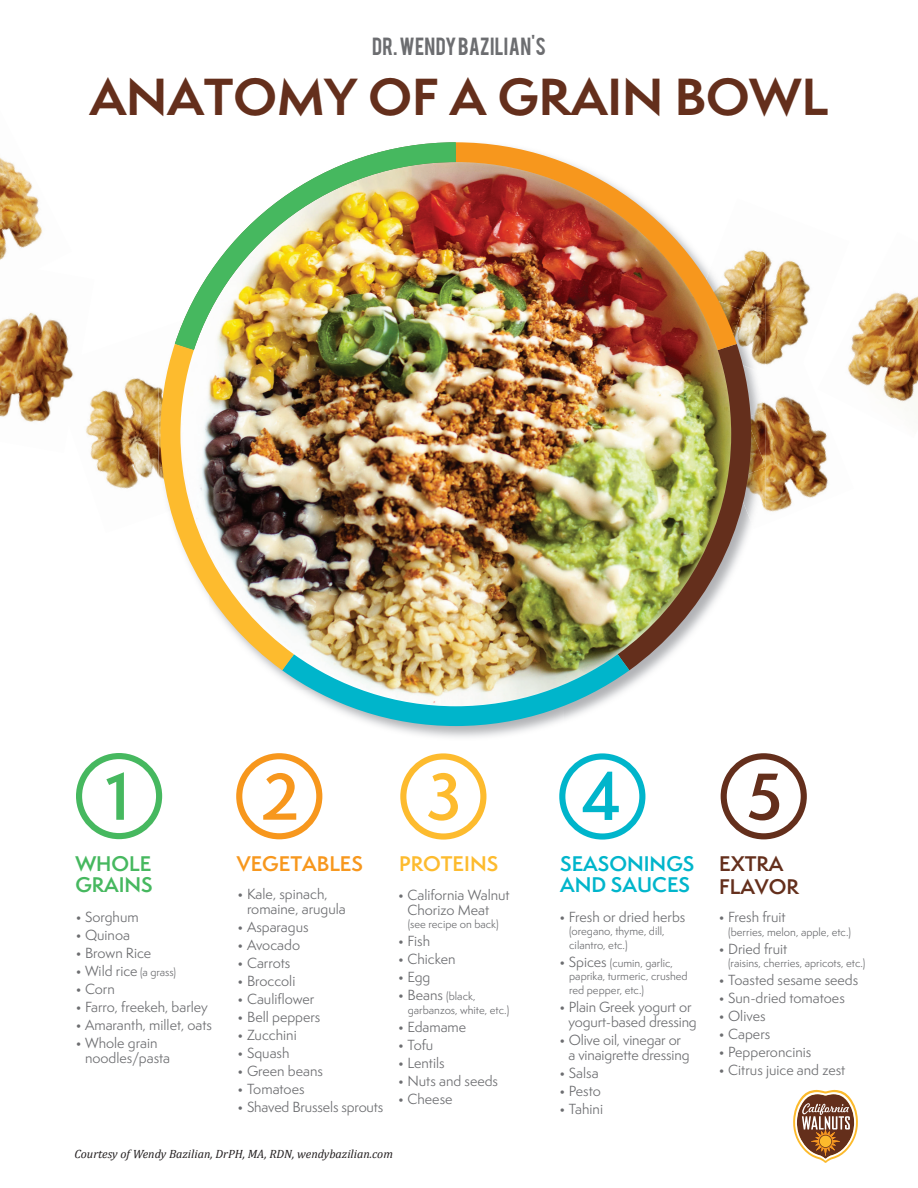
<style>
.page{position:relative;width:918px;height:1188px;background:#fff}
.page>*{position:absolute;margin:0;border:0;box-sizing:border-box;transform-origin:0 0}
.t1{font:600 61.2px "Semplicita Pro";color:#46b85f}
.t2{font:600 61.2px "Semplicita Pro";color:#f7971d}
.t3{font:600 61.2px "Semplicita Pro";color:#fdbb2e}
.t4{font:600 61.2px "Semplicita Pro";color:#00b5cb}
.t5{font:600 61.2px "Semplicita Pro";color:#642f1c}
.t6{font:700 48px "Semplicita Pro";color:#642f1c}
.t7{font:600 19.5px/21px "Semplicita Pro";color:#00b5cb}
.t8{font:19.5px "Bebas";letter-spacing:.02em;color:#6c6d70}
.t9{font:600 19.5px/21px "Semplicita Pro";color:#46b85f}
.t10{font:600 19.5px/22.5px "Semplicita Pro";color:#642f1c}
.t11{font:600 19.5px "Semplicita Pro";color:#f7971d}
.t12{font:600 19.5px "Semplicita Pro";color:#fdbb2e}
.t13{font:13.5px/15px "Semplicita Pro";color:#6c6d70}
.t14{font:italic 12px "Cambria";color:#231f20}
.t15{font:10.5px/13.5px "Semplicita Pro";color:#6c6d70}
.s1{font-size:10.5px}
.s2{font-size:13.5px}
</style>
<div class="page">
<img style="left:766px;top:396px;width:62px;height:116px">
<img style="left:766px;top:253px;width:45px;height:112px">
<img style="left:90px;top:378px;width:68px;height:111px">
<img style="left:751px;top:374px;width:15px;height:36px">
<img style="left:751px;top:410px;width:15px;height:56px">
<img style="left:751px;top:467px;width:15px;height:62px">
<img style="left:761px;top:251px;width:5px;height:11px">
<img style="left:737px;top:250px;width:24px;height:44px">
<img style="left:742px;top:262px;width:24px;height:48px">
<img style="left:737px;top:294px;width:5px;height:16px">
<img style="left:737px;top:310px;width:29px;height:64px">
<img style="left:158px;top:387px;width:2px;height:32px">
<img style="left:158px;top:419px;width:2px;height:42px">
<img style="left:158px;top:461px;width:2px;height:16px">
<img style="left:282px;top:344px;width:469px;height:382px">
<img style="left:456px;top:142px;width:281px;height:208px">
<img style="left:175px;top:142px;width:281px;height:208px">
<img style="left:160px;top:344px;width:134px;height:326px">
<div style="left:76px;top:753px;width:86px;height:86px;border:6px solid #46b85f;border-radius:50%"></div>
<div style="left:400px;top:753px;width:86px;height:87px;border:6px solid #fdbb2e;border-radius:50%"></div>
<div style="left:559px;top:753px;width:86px;height:87px;border:6px solid #00b5cb;border-radius:50%"></div>
<div style="left:721px;top:753px;width:86px;height:86px;border:6px solid #642f1c;border-radius:50%"></div>
<div style="left:236px;top:753px;width:86px;height:86px;border:6px solid #f7971d;border-radius:50%"></div>
<svg style="left:793px;top:1090px;width:65px;height:73px"></svg>
<img style="left:0;top:312px;width:94px;height:141px">
<img style="left:818px;top:292px;width:100px;height:146px">
<img style="left:0;top:157px;width:43px;height:103px">
<h3 class="t8" style="left:372px;top:32px;width:175px">DR. WENDY BAZILIAN'S</h3>
<h2 class="t6" style="left:90px;top:61px;width:740px">ANATOMY OF A GRAIN BOWL</h2>
<h1 class="t1" style="left:105px;top:752px;width:26px">1</h1>
<h1 class="t2" style="left:261px;top:752px;width:40px">2</h1>
<h1 class="t3" style="left:427px;top:752px;width:36px">3</h1>
<h1 class="t4" style="left:581px;top:752px;width:42px">4</h1>
<h1 class="t5" style="left:747px;top:752px;width:37px">5</h1>
<h3 class="t9" style="left:75px;top:853px;width:79px">WHOLE<br>GRAINS</h3>
<p class="t13" style="left:75px;top:910px;width:65px">• Sorghum</p>
<p class="t13" style="left:75px;top:928px;width:56px">• Quinoa</p>
<p class="t13" style="left:75px;top:946px;width:77px">• Brown Rice</p>
<p class="t13" style="left:75px;top:964px;width:102px">• Wild rice <span class="s1">(a grass)</span></p>
<p class="t13" style="left:75px;top:982px;width:41px">• Corn</p>
<p class="t13" style="left:75px;top:1000px;width:134px">• Farro, freekeh, barley</p>
<p class="t13" style="left:75px;top:1018px;width:138px">• Amaranth, millet, oats</p>
<p class="t13" style="left:85px;top:1036px;width:87px;text-indent:-10px">• Whole grain noodles/pasta</p>
<h3 class="t11" style="left:237px;top:850px;width:128px">VEGETABLES</h3>
<p class="t13" style="left:247px;top:886px;width:100px;text-indent:-10px">• Kale, spinach, romaine, arugula</p>
<p class="t13" style="left:237px;top:919px;width:73px">• Asparagus</p>
<p class="t13" style="left:237px;top:937px;width:64px">• Avocado</p>
<p class="t13" style="left:237px;top:955px;width:55px">• Carrots</p>
<p class="t13" style="left:237px;top:973px;width:60px">• Broccoli</p>
<p class="t13" style="left:237px;top:991px;width:79px">• Cauliflower</p>
<p class="t13" style="left:237px;top:1009px;width:85px">• Bell peppers</p>
<p class="t13" style="left:237px;top:1027px;width:61px">• Zucchini</p>
<p class="t13" style="left:237px;top:1045px;width:54px">• Squash</p>
<p class="t13" style="left:237px;top:1063px;width:87px">• Green beans</p>
<p class="t13" style="left:237px;top:1081px;width:69px">• Tomatoes</p>
<p class="t13" style="left:237px;top:1099px;width:148px">• Shaved Brussels sprouts</p>
<h3 class="t7" style="left:560px;top:853px;width:136px">SEASONINGS<br>AND SAUCES</h3>
<p class="t13" style="left:559px;top:909px;width:128px">• Fresh or dried herbs</p>
<p class="t15" style="left:569px;top:924px;width:97px">(oregano, thyme, dill, cilantro, etc.)</p>
<p class="t15" style="left:569px;top:956px;width:120px;text-indent:-10px"><span class="s2">• Spices</span> (cumin, garlic, paprika, turmeric, crushed red pepper, etc.)</p>
<p class="t13" style="left:568px;top:999px;width:130px;text-indent:-9px">• Plain Greek yogurt or yogurt-based dressing</p>
<p class="t13" style="left:568px;top:1032px;width:123px;text-indent:-9px">• Olive oil, vinegar or a vinaigrette dressing</p>
<p class="t13" style="left:559px;top:1065px;width:41px">• Salsa</p>
<p class="t13" style="left:559px;top:1083px;width:43px">• Pesto</p>
<p class="t13" style="left:559px;top:1101px;width:45px">• Tahini</p>
<h3 class="t10" style="left:719px;top:853px;width:81px">EXTRA<br>FLAVOR</h3>
<p class="t13" style="left:718px;top:909px;width:69px">• Fresh fruit</p>
<p class="t15" style="left:728px;top:925px;width:124px">(berries, melon, apple, etc.)</p>
<p class="t13" style="left:718px;top:941px;width:70px">• Dried fruit</p>
<p class="t15" style="left:728px;top:956px;width:139px">(raisins, cherries, apricots, etc.)</p>
<p class="t13" style="left:718px;top:972px;width:141px">• Toasted sesame seeds</p>
<p class="t13" style="left:718px;top:990px;width:128px">• Sun-dried tomatoes</p>
<p class="t13" style="left:718px;top:1008px;width:49px">• Olives</p>
<p class="t13" style="left:718px;top:1026px;width:53px">• Capers</p>
<p class="t13" style="left:718px;top:1044px;width:94px">• Pepperoncinis</p>
<p class="t13" style="left:718px;top:1062px;width:128px">• Citrus juice and zest</p>
<h3 class="t12" style="left:399px;top:850px;width:101px">PROTEINS</h3>
<p class="t13" style="left:407px;top:887px;width:104px;text-indent:-10px">• California Walnut<br>Chorizo Meat</p>
<p class="t15" style="left:408px;top:917px;width:92px">(see recipe on back)</p>
<p class="t13" style="left:398px;top:933px;width:34px">• Fish</p>
<p class="t13" style="left:398px;top:951px;width:59px">• Chicken</p>
<p class="t13" style="left:398px;top:969px;width:34px">• Egg</p>
<p class="t15" style="left:408px;top:989px;width:103px;text-indent:-10px"><span class="s2">• Beans</span> (black, garbanzos, white, etc.)</p>
<p class="t13" style="left:398px;top:1019px;width:70px">• Edamame</p>
<p class="t13" style="left:398px;top:1037px;width:37px">• Tofu</p>
<p class="t13" style="left:398px;top:1055px;width:48px">• Lentils</p>
<p class="t13" style="left:398px;top:1073px;width:102px">• Nuts and seeds</p>
<p class="t13" style="left:398px;top:1091px;width:56px">• Cheese</p>
<p class="t14" style="left:75px;top:1146px;width:320px">Courtesy of Wendy Bazilian, DrPH, MA, RDN, wendybazilian.com</p>
</div>
